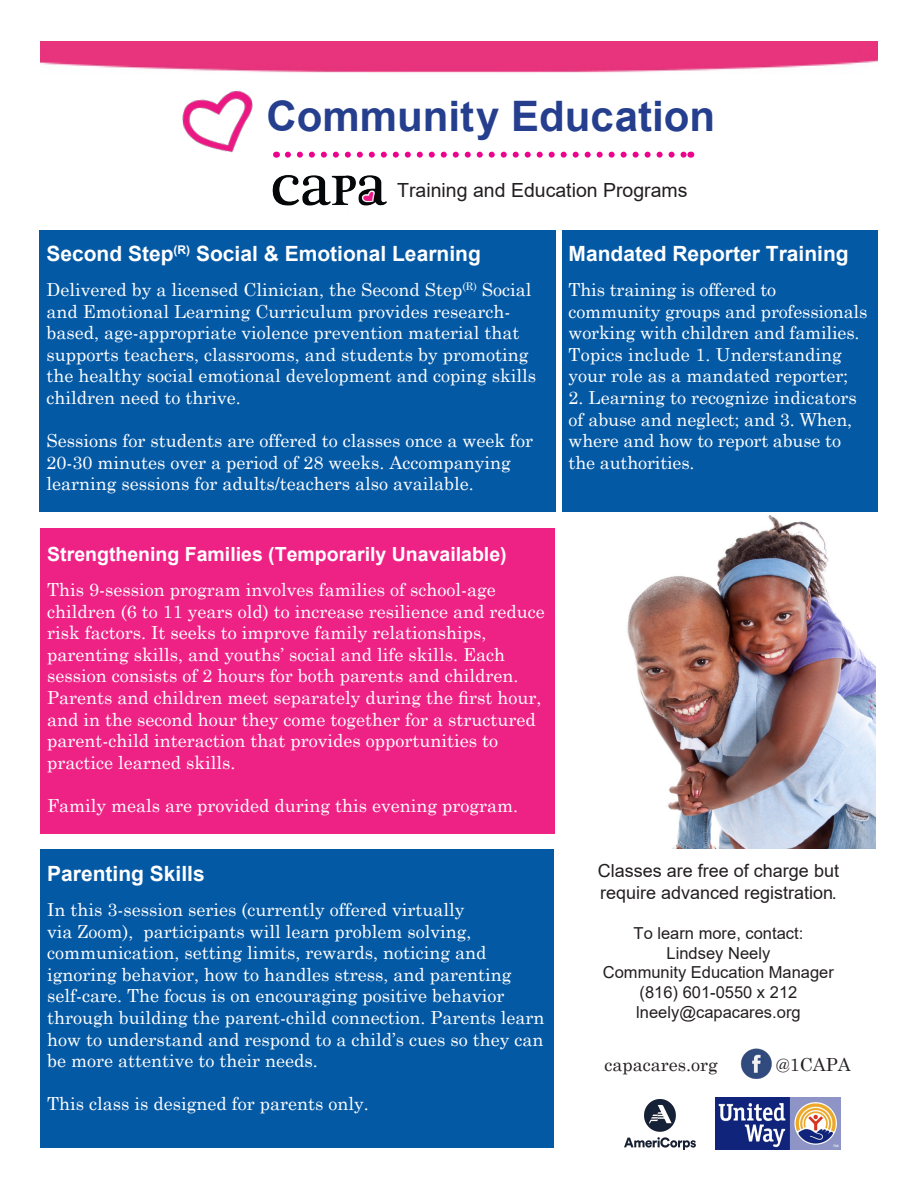
<style>
.page{position:relative;width:918px;height:1188px;background:#fff}
.page>*{position:absolute;margin:0;border:0;box-sizing:border-box;transform-origin:0 0}
.t1{font:700 42px "Arial";color:#253f8e}
.t2{font:700 21px "Arial";color:#fff}
.t3{font:700 19.5px "Arial";color:#fff}
.t4{font:19.5px "Arial";color:#231f20}
.t5{font:18px/21.6px "Century Schoolbook";color:#fff}
.t6{font:18px/21.6px "Arial";color:#231f20}
.t7{font:18px "Century Schoolbook";color:#231f20}
.t8{font:16.5px/19.8px "Arial";color:#231f20;text-align:center}
</style>
<div class="page">
<img style="left:182px;top:90px;width:71px;height:63px">
<img style="left:272px;top:175px;width:115px;height:31px">
<svg style="left:288px;top:152px;width:396px;height:6px"></svg>
<img style="left:40px;top:41px;width:838px;height:32px">
<div style="left:40px;top:231px;width:516px;height:281px;background:#0459a5"></div>
<div style="left:40px;top:528px;width:515px;height:306px;background:#ee2285"></div>
<img style="left:627px;top:515px;width:249px;height:334px">
<div style="left:40px;top:849px;width:514px;height:299px;background:#0459a5"></div>
<div style="left:562px;top:231px;width:316px;height:281px;background:#0459a5"></div>
<img style="left:715px;top:1097px;width:125px;height:53px">
<img style="left:624px;top:1100px;width:72px;height:49px">
<img style="left:740px;top:1048px;width:32px;height:31px">
<p class="t1" style="left:267px;top:87px;width:450px">Community Education</p>
<p class="t4" style="left:397px;top:177px;width:292px">Training and Education Programs</p>
<p class="t2" style="left:46px;top:239px;width:436px">Second Step<sup>(R)</sup> Social &amp; Emotional Learning</p>
<p class="t5" style="left:46px;top:277px;width:491px">Delivered by a licensed Clinician, the Second Step<sup>(R)</sup> Social and Emotional Learning Curriculum provides research&shy;based, age-appropriate violence prevention material that supports teachers, classrooms, and students by promoting the healthy social emotional development and coping skills children need to thrive.</p>
<p class="t5" style="left:46px;top:428px;width:488px">Sessions for students are offered to classes once a week for<br>20-30 minutes over a period of 28 weeks. Accompanying learning sessions for adults/teachers also available.</p>
<p class="t3" style="left:47px;top:540px;width:461px">Strengthening Families (Temporarily Unavailable)</p>
<p class="t5" style="left:47px;top:577px;width:499px">This 9-session program involves families of school-age children (6 to 11 years old) to increase resilience and reduce risk factors. It seeks to improve family relationships, parenting skills, and youths’ social and life skills. Each session consists of 2 hours for both parents and children.<br>Parents and children meet separately during the first hour, and in the second hour they come together for a structured parent-child interaction that provides opportunities to practice learned skills.</p>
<p class="t5" style="left:47px;top:793px;width:473px">Family meals are provided during this evening program.</p>
<p class="t2" style="left:47px;top:859px;width:159px">Parenting Skills</p>
<p class="t5" style="left:47px;top:897px;width:499px">In this 3-session series (currently offered virtually<br>via Zoom), participants will learn problem solving, communication, setting limits, rewards, noticing and ignoring behavior, how to handles stress, and parenting self-care. The focus is on encouraging positive behavior through building the parent-child connection. Parents learn how to understand and respond to a child’s cues so they can be more attentive to their needs.</p>
<p class="t5" style="left:47px;top:1091px;width:323px">This class is designed for parents only.</p>
<p class="t2" style="left:569px;top:239px;width:282px">Mandated Reporter Training</p>
<p class="t5" style="left:569px;top:277px;width:300px">This training is offered to community groups and professionals working with children and families.<br>Topics include 1. Understanding your role as a mandated reporter;</p>
<p class="t5" style="left:569px;top:385px;width:290px">2. Learning to recognize indicators of abuse and neglect; and 3. When, where and how to report abuse to the authorities.</p>
<p class="t6" style="left:598px;top:860px;width:243px">Classes are free of charge but require advanced registration.</p>
<p class="t8" style="left:603px;top:923px;width:233px">To learn more, contact:<br>Lindsey Neely<br>Community Education Manager (816) 601-0550 x 212 lneely@capacares.org</p>
<p class="t7" style="left:604px;top:1050px;width:115px">capacares.org</p>
<p class="t7" style="left:777px;top:1049px;width:76px">@1CAPA</p>
</div>
